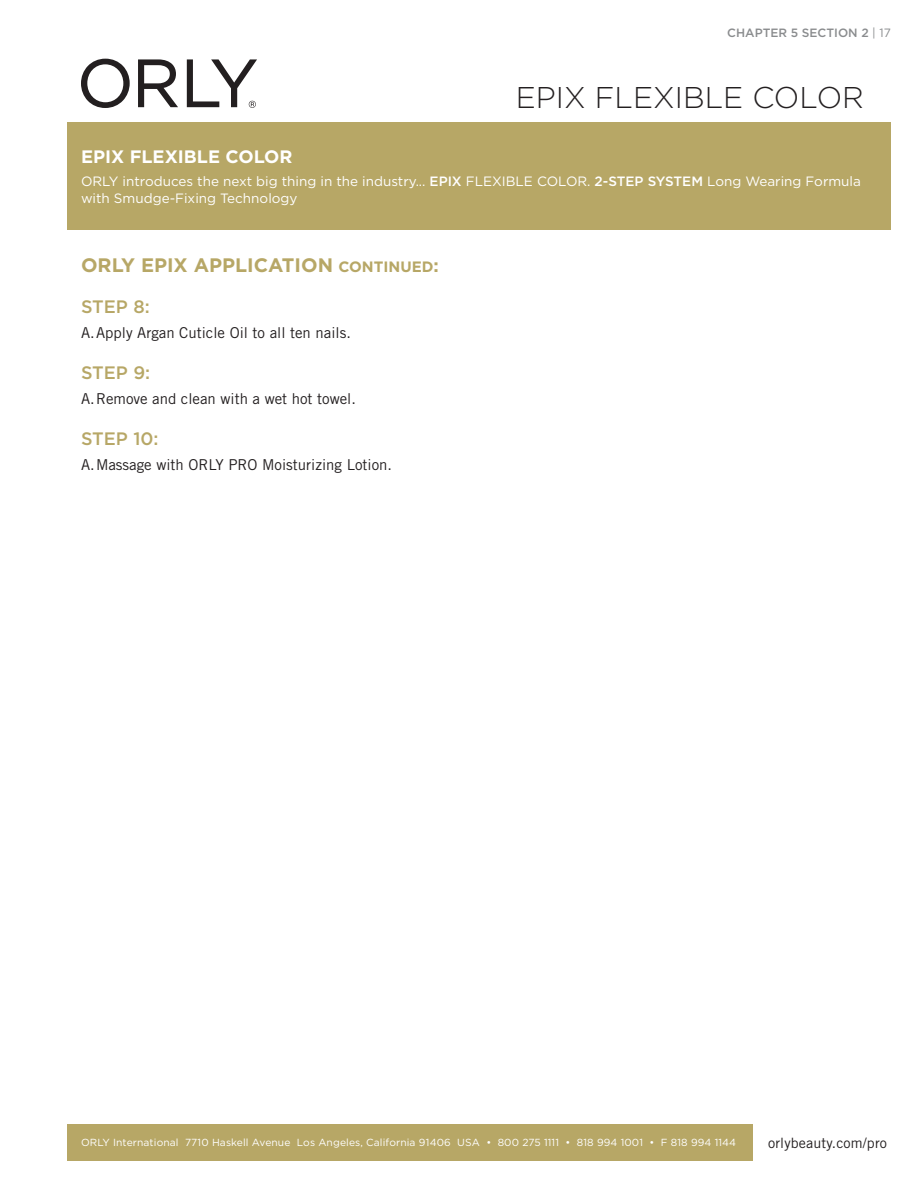
<style>
.page{position:relative;width:918px;height:1188px;background:#fff}
.page>*{position:absolute;margin:0;border:0;box-sizing:border-box;transform-origin:0 0}
.t1{font:300 30px "Gotham";color:#231f20}
.t2{font:700 19.5px "Gotham";color:#b7a766}
.t3{font:500 18px "Gotham";color:#b7a766}
.t4{font:700 18px "Gotham";color:#fff}
.t5{font:700 18px "Gotham";color:#b7a766}
.t6{font:15px "Trade Gothic";color:#231f20}
.t7{font:700 15px "Gotham";color:#b7a766}
.t8{font:14.25px "Trade Gothic";letter-spacing:.01em;color:#231f20}
.t9{font:13.5px/16.5px "Gotham";color:#fff}
.t10{font:500 12px "Gotham";color:#8a8c8e}
.t11{font:10.2px "Gotham";letter-spacing:.01em;color:#fff}
.s1{font-weight:400}
.s2{font-weight:500}
</style>
<div class="page">
<div style="left:68px;top:1125px;width:685px;height:36px;background:#b7a766"></div>
<svg style="left:81px;top:59px;width:49px;height:49px"></svg>
<svg style="left:138px;top:59px;width:40px;height:48px"></svg>
<svg style="left:187px;top:59px;width:70px;height:49px"></svg>
<div style="left:68px;top:122px;width:823px;height:108px;background:#b7a766"></div>
<p class="t10" style="left:727px;top:25px;width:165px">CHAPTER 5 SECTION 2 <span class="s1">| 17</span></p>
<h1 class="t1" style="left:516px;top:78px;width:350px">EPIX FLEXIBLE COLOR</h1>
<h3 class="t4" style="left:81px;top:145px;width:213px">EPIX FLEXIBLE COLOR</h3>
<p class="t9" style="left:81px;top:173px;width:781px">ORLY introduces the next big thing in the industry... <span class="s2">EPIX</span> FLEXIBLE COLOR. <span class="s2">2-STEP SYSTEM</span> Long Wearing Formula with Smudge-Fixing Technology</p>
<h2 class="t2" style="left:81px;top:252px;width:142px">ORLY EPIX APPLICA</h2>
<h2 class="t2" style="left:282px;top:252px;width:26px">TION</h2>
<p class="t7" style="left:338px;top:257px;width:13px">CON</p>
<p class="t7" style="left:374px;top:257px;width:21px">TINUED</p>
<h3 class="t5" style="left:434px;top:254px;width:7px">:</h3>
<h3 class="t3" style="left:81px;top:295px;width:13px">STEP</h3>
<h3 class="t3" style="left:133px;top:295px;width:18px">8:</h3>
<p class="t6" style="left:81px;top:324px;width:271px">A.Apply Argan Cuticle Oil to all ten nails.</p>
<h3 class="t3" style="left:81px;top:361px;width:13px">STEP</h3>
<h3 class="t3" style="left:133px;top:361px;width:18px">9:</h3>
<p class="t6" style="left:81px;top:390px;width:276px">A.Remove and clean with a wet hot towel.</p>
<h3 class="t3" style="left:81px;top:427px;width:13px">STEP</h3>
<h3 class="t3" style="left:133px;top:427px;width:27px">10:</h3>
<p class="t6" style="left:81px;top:456px;width:313px">A.Massage with ORLY PRO Moisturizing Lotion.</p>
<p class="t11" style="left:81px;top:1136px;width:657px">ORLY International 7710 Haskell Avenue Los Angeles, California 91406 USA • 800 275 1111 • 818 994 1001 • F 818 994 1144</p>
<p class="t8" style="left:768px;top:1134px;width:120px">orlybeauty.com/pro</p>
</div>
